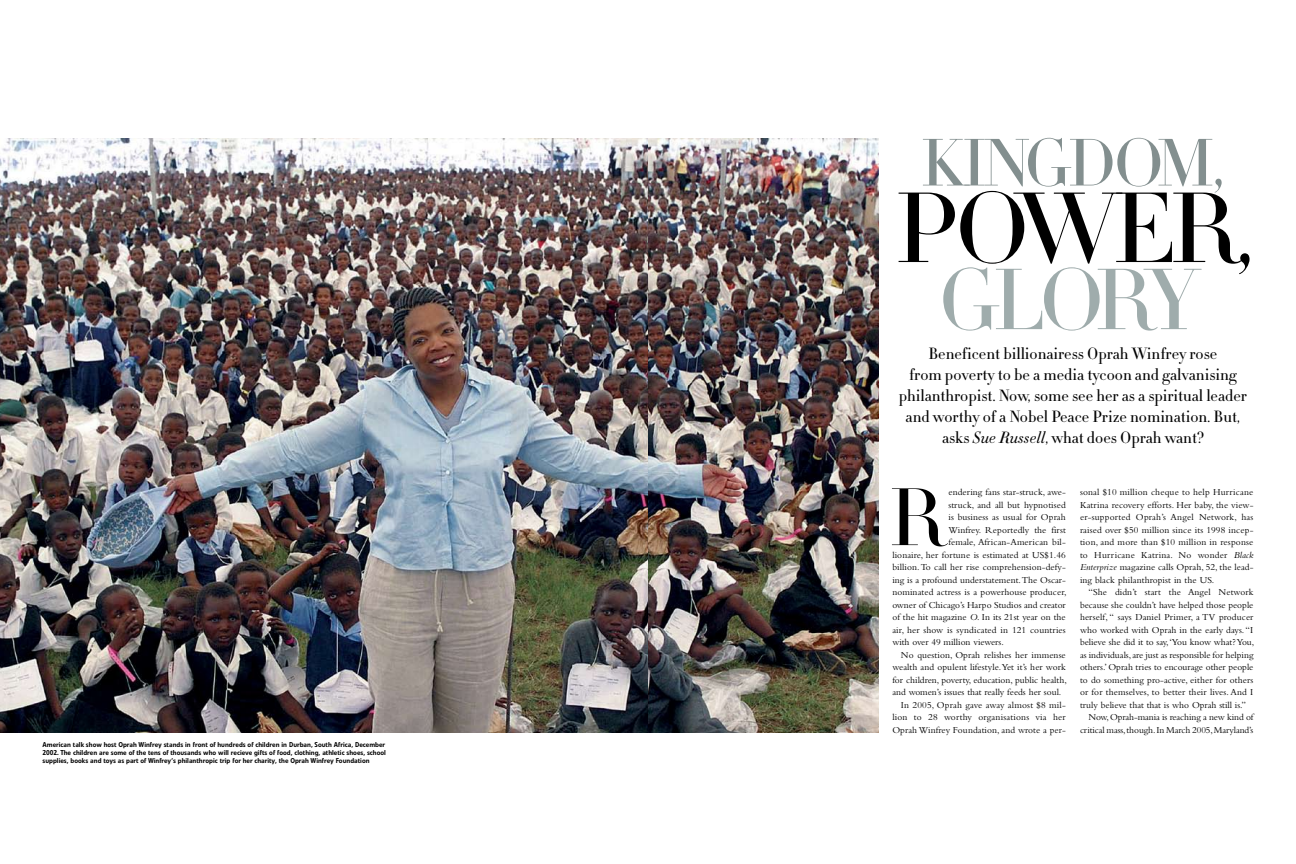
<style>
.page{position:relative;width:1296px;height:864px;background:#fff}
.page>*{position:absolute;margin:0;border:0;box-sizing:border-box;transform-origin:0 0}
.t1{font:98px "Didot HTF L24 Light";color:#000}
.t2{font:85.1px "Didot HTF L24 Light";color:#9facac}
.t3{font:80px "Didot HTF L42 Light";color:#000}
.t4{font:65.7px "Didot HTF L24 Light";letter-spacing:-.055em;color:#838f8f}
.t5{font:16px/21px "Didot HTF L06 Light";color:#000;text-align:center}
.t6{font:9.5px/12.5px "Bembo";letter-spacing:.01em;color:#000;text-align:justify}
.t7{font:9.5px "Bembo";letter-spacing:-.01em;color:#000}
.t8{font:500 7px/8px "Evo BQ";color:#000;text-align:justify}
.s1{font-family:"Didot HTF L06 Light Ital"}
.s2{font-style:italic}
</style>
<div class="page">
<img style="left:0;top:139px;width:648px;height:594px">
<img style="left:648px;top:139px;width:230px;height:594px">
<p class="t8" style="left:43px;top:741px;width:345px">American talk show host Oprah Winfrey stands in front of hundreds of children in Durban, South Africa, December 2002. The children are some of the tens of thousands who will recieve gifts of food, clothing, athletic shoes, school supplies, books and toys as part of Winfrey’s philanthropic trip for her charity, the Oprah Winfrey Foundation</p>
<h3 class="t4" style="left:920px;top:122px;width:306px">KINGDOM,</h3>
<h1 class="t1" style="left:894px;top:168px;width:361px">POWER,</h1>
<h2 class="t2" style="left:939px;top:248px;width:263px">GLORY</h2>
<p class="t5" style="left:899px;top:344px;width:350px">Beneficent billionairess Oprah Winfrey rose<br>from poverty to be a media tycoon and galvanising philanthropist. Now, some see her as a spiritual leader and worthy of a Nobel Peace Prize nomination. But, asks <span class="s1">Sue Russell</span>, what does Oprah want?</p>
<h3 class="t3" style="left:889px;top:468px;width:56px">R</h3>
<p class="t6" style="left:948px;top:486px;width:119px">endering fans star-struck, awe-</p>
<p class="t6" style="left:948px;top:498px;width:119px">struck, and all but hypnotised</p>
<p class="t6" style="left:948px;top:511px;width:119px">is business as usual for Oprah</p>
<p class="t6" style="left:948px;top:523px;width:119px">Winfrey. Reportedly the first</p>
<p class="t6" style="left:948px;top:536px;width:119px">female, African-American bil-</p>
<p class="t6" style="left:892px;top:548px;width:175px">lionaire, her fortune is estimated at US$1.46</p>
<p class="t6" style="left:892px;top:561px;width:175px">billion. To call her rise comprehension-defy-</p>
<p class="t6" style="left:892px;top:573px;width:175px">ing is a profound understatement. The Oscar-</p>
<p class="t6" style="left:892px;top:586px;width:176px">nominated actress is a powerhouse producer,</p>
<p class="t6" style="left:892px;top:598px;width:175px">owner of Chicago’s Harpo Studios and creator</p>
<p class="t6" style="left:892px;top:611px;width:175px">of the hit magazine <span class="s2">O</span>. In its 21st year on the</p>
<p class="t6" style="left:892px;top:623px;width:175px">air, her show is syndicated in 121 countries</p>
<p class="t6" style="left:892px;top:636px;width:113px">with over 49 million viewers.</p>
<p class="t6" style="left:901px;top:648px;width:166px">No question, Oprah relishes her immense</p>
<p class="t6" style="left:892px;top:661px;width:175px">wealth and opulent lifestyle. Yet it’s her work</p>
<p class="t6" style="left:892px;top:673px;width:176px">for children, poverty, education, public health,</p>
<p class="t6" style="left:892px;top:686px;width:171px">and women’s issues that really feeds her soul.</p>
<p class="t6" style="left:901px;top:698px;width:166px">In 2005, Oprah gave away almost $8 mil-</p>
<p class="t6" style="left:892px;top:711px;width:175px">lion to 28 worthy organisations via her</p>
<p class="t6" style="left:892px;top:723px;width:175px">Oprah Winfrey Foundation, and wrote a per-</p>
<p class="t6" style="left:1080px;top:486px;width:175px">sonal $10 million cheque to help Hurricane Katrina recovery efforts. Her baby, the view&shy;er-supported Oprah’s Angel Network, has raised over $50 million since its 1998 incep&shy;tion, and more than $10 million in response to Hurricane Katrina. No wonder <span class="s2">Black Enterprize</span> magazine calls Oprah, 52, the lead&shy;ing black philanthropist in the US.</p>
<p class="t6" style="left:1089px;top:586px;width:166px">“She didn’t start the Angel Network</p>
<p class="t6" style="left:1080px;top:598px;width:175px">because she couldn’t have helped those people</p>
<p class="t6" style="left:1080px;top:611px;width:175px">herself, “ says Daniel Primer, a TV producer</p>
<p class="t6" style="left:1080px;top:623px;width:175px">who worked with Oprah in the early days. “I</p>
<p class="t6" style="left:1080px;top:636px;width:176px">believe she did it to say, ‘You know what? You,</p>
<p class="t6" style="left:1080px;top:648px;width:175px">as individuals, are just as responsible for helping</p>
<p class="t6" style="left:1080px;top:661px;width:175px">others.’ Oprah tries to encourage other people</p>
<p class="t6" style="left:1080px;top:673px;width:175px">to do something pro-active, either for others</p>
<p class="t6" style="left:1080px;top:686px;width:175px">or for themselves, to better their lives. And I</p>
<p class="t6" style="left:1080px;top:698px;width:168px">truly believe that that is who Oprah still is.”</p>
<p class="t7" style="left:1089px;top:712px;width:166px">Now, Oprah-mania is reaching a new kind of</p>
<p class="t7" style="left:1080px;top:724px;width:175px">critical mass, though. In March 2005, Maryland’s</p>
</div>
